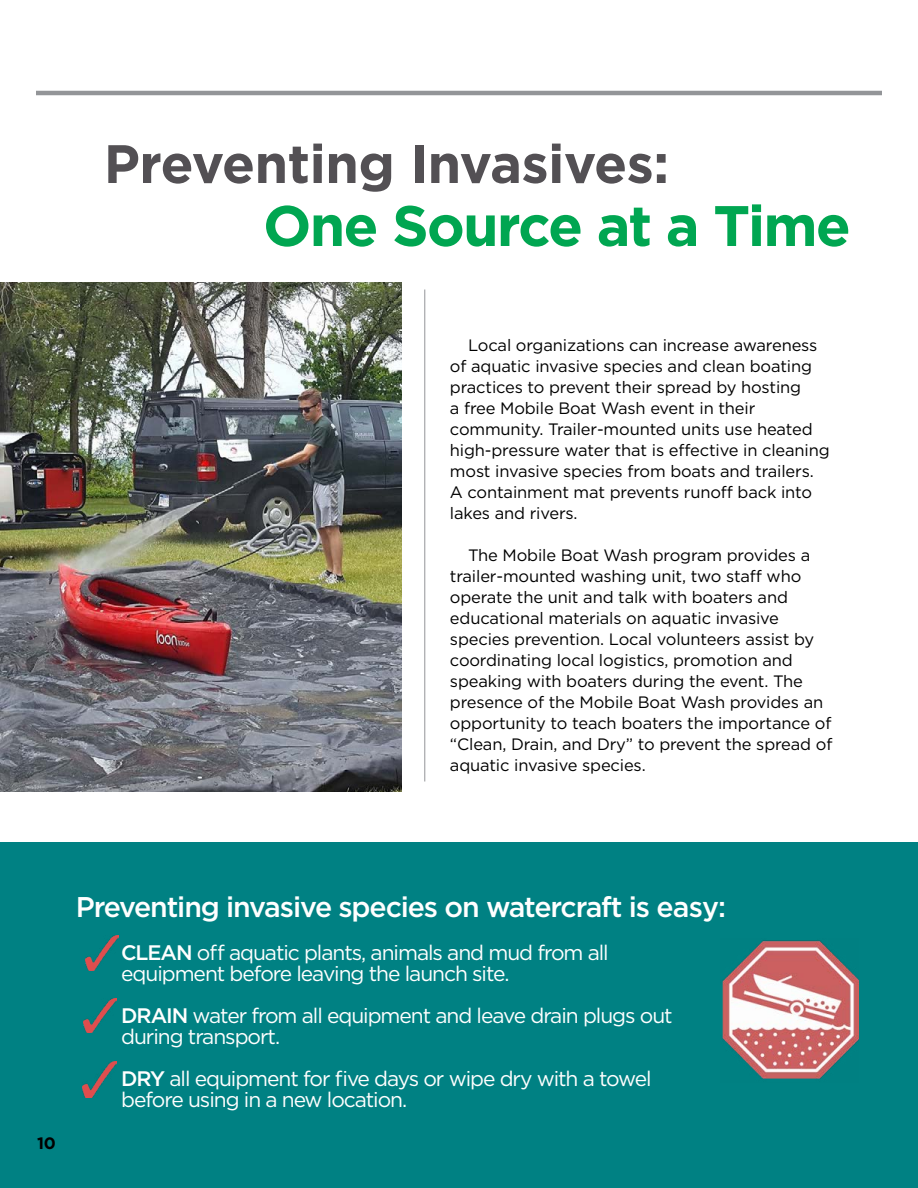
<style>
.page{position:relative;width:918px;height:1188px;background:#fff}
.page>*{position:absolute;margin:0;border:0;box-sizing:border-box;transform-origin:0 0}
.t1{font:700 57px "Gotham";letter-spacing:-.03em;color:#00a651}
.t2{font:700 54px "Gotham";letter-spacing:-.01em;color:#535054}
.t3{font:500 28.5px "Gotham";letter-spacing:-.04em;color:#fff}
.t4{font:21px/21px "Gotham";letter-spacing:-.05em;color:#fff}
.t5{font:16.5px/21px "Gotham";letter-spacing:-.01em;color:#000}
.t6{font:700 16.5px "Gotham";color:#000}
.s1{font-weight:500}
</style>
<div class="page">
<hr style="left:36px;top:91px;width:846px;height:4px;background:#939598">
<div style="left:0;top:842px;width:918px;height:346px;background:#008183"></div>
<img style="left:0;top:282px;width:401px;height:510px">
<img style="left:85px;top:936px;width:33px;height:34px">
<img style="left:83px;top:998px;width:33px;height:35px">
<img style="left:83px;top:1062px;width:34px;height:36px">
<img style="left:722px;top:940px;width:137px;height:139px">
<hr style="left:424px;top:290px;width:1px;height:492px;background:#939598">
<h2 class="t2" style="left:104px;top:128px;width:567px">Preventing Invasives:</h2>
<h1 class="t1" style="left:263px;top:188px;width:589px">One Source at a Time</h1>
<p class="t5" style="left:450px;top:334px;width:381px;text-indent:18px">Local organizations can increase awareness of aquatic invasive species and clean boating practices to prevent their spread by hosting<br>a free Mobile Boat Wash event in their community. Trailer-mounted units use heated high-pressure water that is effective in cleaning most invasive species from boats and trailers.<br>A containment mat prevents runoff back into lakes and rivers.</p>
<p class="t5" style="left:450px;top:544px;width:384px;text-indent:18px">The Mobile Boat Wash program provides a trailer-mounted washing unit, two staff who operate the unit and talk with boaters and educational materials on aquatic invasive species prevention. Local volunteers assist by coordinating local logistics, promotion and speaking with boaters during the event. The presence of the Mobile Boat Wash provides an opportunity to teach boaters the importance of “Clean, Drain, and Dry” to prevent the spread of aquatic invasive species.</p>
<p class="t6" style="left:37px;top:1132px;width:20px">10</p>
<h3 class="t3" style="left:76px;top:889px;width:652px">Preventing invasive species on watercraft is easy:</h3>
<p class="t4" style="left:121px;top:942px;width:489px"><span class="s1">CLEAN</span> off aquatic plants, animals and mud from all equipment before leaving the launch site.</p>
<p class="t4" style="left:121px;top:1005px;width:553px"><span class="s1">DRAIN</span> water from all equipment and leave drain plugs out during transport.</p>
<p class="t4" style="left:121px;top:1068px;width:532px"><span class="s1">DRY</span> all equipment for five days or wipe dry with a towel before using in a new location.</p>
</div>
